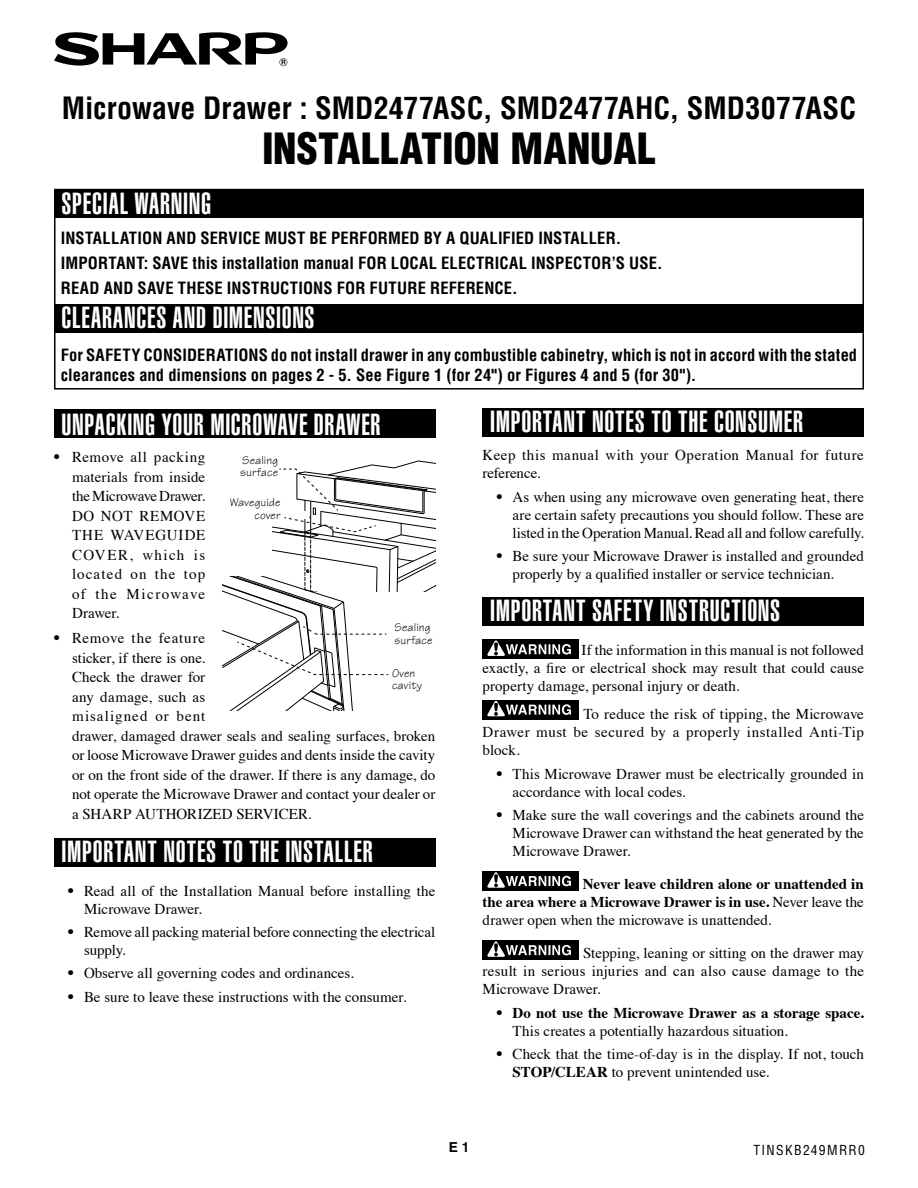
<style>
.page{position:relative;width:918px;height:1188px;background:#fff}
.page>*{position:absolute;margin:0;border:0;box-sizing:border-box;transform-origin:0 0}
.t1{font:900 condensed 42px "Helvetica";color:#000}
.t2{font:900 extra-condensed 30px "Helvetica";letter-spacing:.025em;color:#fff}
.t3{font:700 condensed 30px "Helvetica";color:#000}
.t4{font:700 condensed 16.5px/24.9px "Helvetica";letter-spacing:.01em;color:#000}
.t5{font:15px/19.5px "Times";letter-spacing:.005em;color:#000;text-align:justify}
.t6{font:700 15px/18px "Times";letter-spacing:-.005em;color:#000;text-align:justify}
.t7{font:15px/18px "Times";letter-spacing:.03em;color:#000}
.t8{font:700 13.8px "Helvetica";color:#000}
.t9{font:condensed 13.5px "Helvetica";letter-spacing:.1em;color:#000}
.t10{font:12px/12.8px "Tekton";letter-spacing:.01em;color:#000}
.s1{font-family:"Helvetica";font-weight:700}
.s2{font-weight:400}
.s3{font-family:"Helvetica"}
.s4{font-weight:700}
</style>
<div class="page">
<div style="left:54px;top:189px;width:810px;height:201px;border:2px solid #000"></div>
<div style="left:54px;top:190px;width:810px;height:28px;background:#000"></div>
<div style="left:54px;top:305px;width:810px;height:28px;background:#000"></div>
<svg style="left:54px;top:32px;width:234px;height:34px"></svg>
<div style="left:54px;top:409px;width:381px;height:28px;background:#000"></div>
<div style="left:54px;top:838px;width:381px;height:29px;background:#000"></div>
<div style="left:483px;top:408px;width:381px;height:29px;background:#000"></div>
<div style="left:483px;top:597px;width:381px;height:29px;background:#000"></div>
<div style="left:483px;top:640px;width:96px;height:19px;background:#000"></div>
<svg style="left:487px;top:640px;width:84px;height:16px"></svg>
<div style="left:483px;top:700px;width:96px;height:19px;background:#000"></div>
<svg style="left:487px;top:701px;width:84px;height:15px"></svg>
<div style="left:483px;top:871px;width:96px;height:20px;background:#000"></div>
<svg style="left:487px;top:872px;width:84px;height:16px"></svg>
<div style="left:483px;top:940px;width:96px;height:20px;background:#000"></div>
<svg style="left:487px;top:941px;width:84px;height:16px"></svg>
<svg style="left:222px;top:460px;width:214px;height:250px"></svg>
<h2 class="t3" style="left:62px;top:90px;width:796px">Microwave Drawer : SMD2477ASC, SMD2477AHC, SMD3077ASC</h2>
<h1 class="t1" style="left:262px;top:123px;width:395px">INSTALLATION MANUAL</h1>
<h2 class="t2" style="left:62px;top:186px;width:151px">SPECIAL WARNING</h2>
<p class="t4" style="left:61px;top:226px;width:603px">INSTALLATION AND SERVICE MUST BE PERFORMED BY A QUALIFIED INSTALLER.<br>IMPORTANT: SAVE this installation manual FOR LOCAL ELECTRICAL INSPECTOR’S USE.<br>READ AND SAVE THESE INSTRUCTIONS FOR FUTURE REFERENCE.</p>
<h2 class="t2" style="left:62px;top:301px;width:255px">CLEARANCES AND DIMENSIONS</h2>
<p class="t4" style="left:61px;top:345px;width:798px;line-height:19.5px">For SAFETY CONSIDERATIONS do not install drawer in any combustible cabinetry, which is not in accord with the stated clearances and dimensions on pages 2 - 5. See Figure 1 (for 24") or Figures 4 and 5 (for 30").</p>
<h2 class="t2" style="left:62px;top:407px;width:321px">UNPACKING YOUR MICROWAVE DRAWER</h2>
<p class="t5" style="left:72px;top:446px;width:135px;text-indent:-18px"><span class="s1">•</span> Remove all packing materials from inside the Microwave Drawer.<br>DO NOT REMOVE THE WAVEGUIDE COVER, which is located on the top of the Microwave Drawer.</p>
<p class="t5" style="left:72px;top:627px;width:365px;text-align:left;text-indent:-18px"><span class="s1">•</span> Remove the feature<br>sticker, if there is one.<br>Check the drawer for<br>any damage, such as<br>misaligned or bent<br>drawer, damaged drawer seals and sealing surfaces, broken or loose Microwave Drawer guides and dents inside the cavity or on the front side of the drawer. If there is any damage, do not operate the Microwave Drawer and contact your dealer or a SHARP AUTHORIZED SERVICER.</p>
<h2 class="t2" style="left:62px;top:835px;width:313px">IMPORTANT NOTES TO THE INSTALLER</h2>
<p class="t5" style="left:84px;top:880px;width:353px;line-height:18px;text-indent:-16px"><span class="s1">•</span> Read all of the Installation Manual before installing the<br>Microwave Drawer.</p>
<p class="t5" style="left:84px;top:922px;width:353px;line-height:18px;text-indent:-16px"><span class="s1">•</span> Remove all packing material before connecting the electrical supply.</p>
<p class="t5" style="left:68px;top:962px;width:287px"><span class="s1">•</span> Observe all governing codes and ordinances.</p>
<p class="t5" style="left:68px;top:986px;width:340px"><span class="s1">•</span> Be sure to leave these instructions with the consumer.</p>
<p class="t10" style="left:240px;top:453px;width:39px">Sealing surface</p>
<p class="t10" style="left:230px;top:496px;width:52px;text-align:right">Waveguide cover</p>
<p class="t10" style="left:395px;top:621px;width:39px">Sealing surface</p>
<p class="t10" style="left:392px;top:667px;width:32px">Oven cavity</p>
<h2 class="t2" style="left:490px;top:404px;width:314px">IMPORTANT NOTES TO THE CONSUMER</h2>
<p class="t7" style="left:483px;top:445px;width:383px">Keep this manual with your Operation Manual for future reference.</p>
<p class="t5" style="left:513px;top:486px;width:353px;line-height:18px;text-indent:-16px"><span class="s1">•</span> As when using any microwave oven generating heat, there are certain safety precautions you should follow. These are listed in the Operation Manual. Read all and follow carefully.</p>
<p class="t5" style="left:513px;top:546px;width:353px;line-height:18px;text-indent:-16px"><span class="s1">•</span> Be sure your Microwave Drawer is installed and grounded properly by a qualified installer or service technician.</p>
<h2 class="t2" style="left:490px;top:593px;width:292px">IMPORTANT SAFETY INSTRUCTIONS</h2>
<p class="t5" style="left:483px;top:640px;width:383px;line-height:18px;text-indent:99px">If the information in this manual is not followed exactly, a fire or electrical shock may result that could cause property damage, personal injury or death.</p>
<p class="t5" style="left:483px;top:704px;width:383px;line-height:18px;text-indent:101px">To reduce the risk of tipping, the Microwave Drawer must be secured by a properly installed Anti-Tip block.</p>
<p class="t5" style="left:513px;top:763px;width:353px;line-height:18px;text-indent:-16px"><span class="s1">•</span> This Microwave Drawer must be electrically grounded in accordance with local codes.</p>
<p class="t5" style="left:513px;top:805px;width:353px;line-height:18px;text-indent:-16px"><span class="s1">•</span> Make sure the wall coverings and the cabinets around the Microwave Drawer can withstand the heat generated by the Microwave Drawer.</p>
<p class="t6" style="left:483px;top:874px;width:383px;text-indent:100px">Never leave children alone or unattended in the area where a Microwave Drawer is in use. <span class="s2">Never leave the drawer open when the microwave is unattended.</span></p>
<p class="t5" style="left:483px;top:943px;width:383px;line-height:18px;text-indent:100px">Stepping, leaning or sitting on the drawer may result in serious injuries and can also cause damage to the Microwave Drawer.</p>
<p class="t6" style="left:513px;top:1002px;width:353px;text-indent:-16px"><span class="s3">•</span> Do not use the Microwave Drawer as a storage space.<br><span class="s2">This creates a potentially hazardous situation.</span></p>
<p class="t5" style="left:513px;top:1044px;width:353px;line-height:18px;text-indent:-16px"><span class="s1">•</span> Check that the time-of-day is in the display. If not, touch<br><span class="s4">STOP/CLEAR</span> to prevent unintended use.</p>
<p class="t8" style="left:449px;top:1139px;width:22px">E 1</p>
<p class="t9" style="left:753px;top:1141px;width:113px">TINSKB249MRR0</p>
</div>
